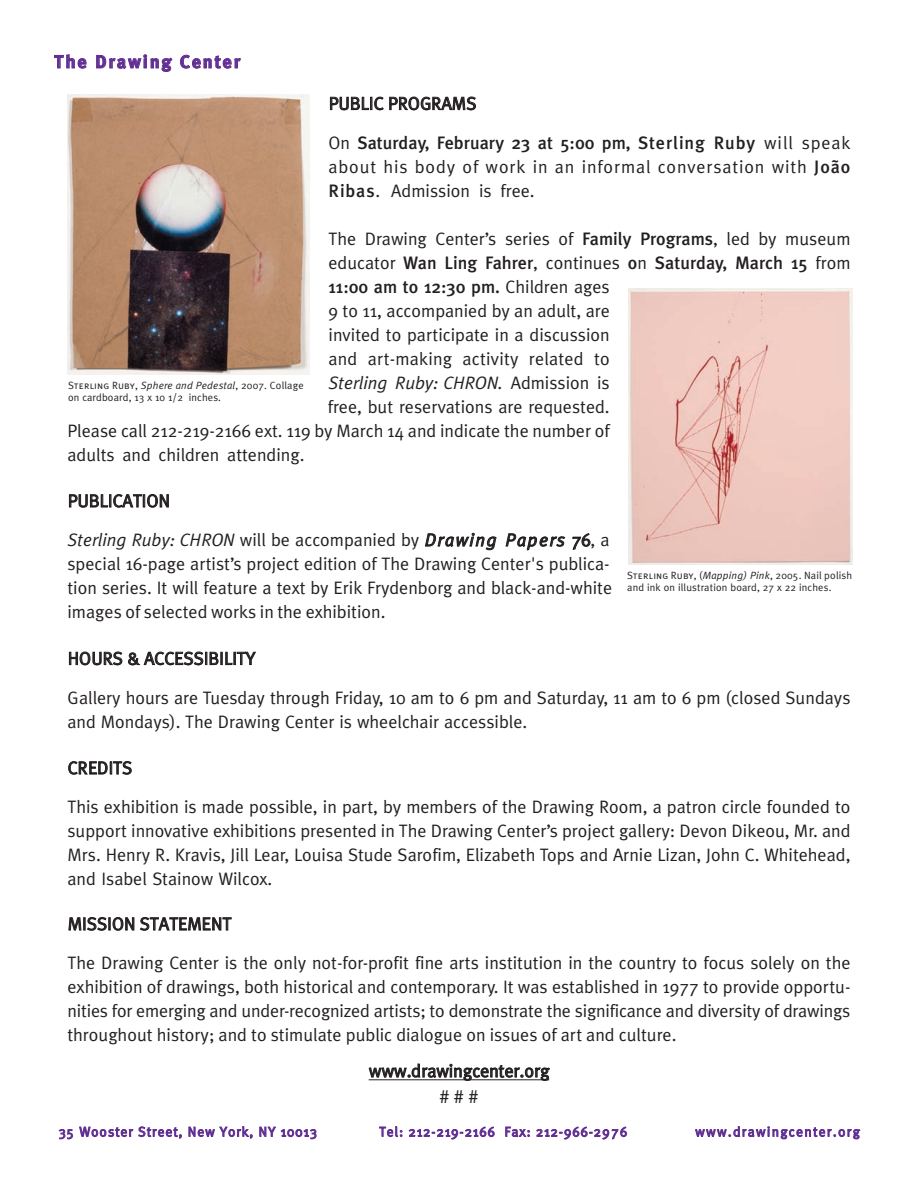
<style>
.page{position:relative;width:918px;height:1188px;background:#fff}
.page>*{position:absolute;margin:0;border:0;box-sizing:border-box;transform-origin:0 0}
.t1{font:18px/24px "Meta Plus Normal";color:#231f20}
.t2{font:500 18px/24px "Meta Plus";color:#231f20}
.t3{font:18px/24px "Meta Plus Normal";letter-spacing:.05em;color:#231f20}
.t4{font:italic 18px "Meta Plus Normal";color:#231f20}
.t5{font:700 18px "Meta Plus";letter-spacing:.11em;color:#622f92}
.t6{font:13.5px "Meta Plus Normal";letter-spacing:.075em;color:#622f92}
.t7{font:13.5px "Meta Plus Normal";letter-spacing:.11em;color:#622f92}
.t8{font:10.5px/12px "Meta Plus Normal";letter-spacing:.015em;color:#231f20}
.s1{font-family:"Meta Plus Normal";font-weight:400}
.s2{font-family:"Meta Plus";font-weight:500}
.s3{font-style:normal}
.s4{font-style:italic}
.s5{font-family:"Meta Plus Normal Caps"}
</style>
<div class="page">
<hr style="left:369px;top:1080px;width:180px;height:1px;background:#231f20">
<div style="left:625px;top:288px;width:229px;height:277px;background:linear-gradient(to bottom,#fff,#fff)"></div>
<img style="left:629px;top:288px;width:223px;height:277px">
<img style="left:68px;top:94px;width:241px;height:281px">
<p class="t5" style="left:54px;top:51px;width:187px">The Drawing Center</p>
<p class="t1" style="left:329px;top:91px;width:149px">PUBLIC PROGRAMS</p>
<p class="t2" style="left:328px;top:131px;width:524px"><span class="s1">On</span> Saturday, February 23 at 5:00 pm, Sterling Ruby <span class="s1">will speak</span></p>
<p class="t3" style="left:328px;top:155px;width:524px">about his body of work in an informal conversation with <span class="s2">João<br>Ribas</span>. Admission is free.</p>
<p class="t1" style="left:328px;top:227px;width:524px">The Drawing Center’s series of <span class="s2">Family Programs</span>, led by museum</p>
<p class="t2" style="left:328px;top:251px;width:524px"><span class="s1">educator</span> Wan Ling Fahrer<span class="s1">, continues</span> o<span class="s1">n</span> Saturday, March 15 <span class="s1">from<br></span>11:00 am to 12:30 pm. <span class="s1">Children ages</span></p>
<p class="t1" style="left:329px;top:299px;width:283px">9 to 11, accompanied by an adult, are</p>
<p class="t1" style="left:329px;top:322px;width:283px">invited to participate in a discussion</p>
<p class="t1" style="left:329px;top:346px;width:283px">and art-making activity related to</p>
<p class="t4" style="left:329px;top:372px;width:283px">Sterling Ruby: CHRON. <span class="s3">Admission is</span></p>
<p class="t1" style="left:328px;top:394px;width:284px">free, but reservations are requested.</p>
<p class="t1" style="left:68px;top:418px;width:544px">Please call 212-219-2166 ext. 119 by March 14 and indicate the number of</p>
<p class="t1" style="left:68px;top:442px;width:238px">adults and children attending.</p>
<p class="t1" style="left:68px;top:481px;width:544px;line-height:39.2px">PUBLICATION<br><span class="s4">Sterling Ruby: CHRON</span> will be accompanied by <span class="s4">Drawing Papers</span> 76, a</p>
<p class="t1" style="left:68px;top:552px;width:546px">special 16-page artist’s project edition of The Drawing Center's publica&shy;tion series. It will feature a text by Erik Frydenborg and black-and-white images of selected works in the exhibition.</p>
<p class="t1" style="left:67px;top:639px;width:785px;line-height:39.2px">HOURS &amp; ACCESSIBILITY<br>Gallery hours are Tuesday through Friday, 10 am to 6 pm and Saturday, 11 am to 6 pm (closed Sundays</p>
<p class="t1" style="left:68px;top:710px;width:461px">and Mondays). The Drawing Center is wheelchair accessible.</p>
<p class="t1" style="left:68px;top:748px;width:785px;line-height:39.2px">CREDITS<br>This exhibition is made possible, in part, by members of the Drawing Room, a patron circle founded to</p>
<p class="t1" style="left:68px;top:819px;width:785px;text-align:justify">support innovative exhibitions presented in The Drawing Center’s project gallery: Devon Dikeou, Mr. and Mrs. Henry R. Kravis, Jill Lear, Louisa Stude Sarofim, Elizabeth Tops and Arnie Lizan, John C. Whitehead, and Isabel Stainow Wilcox.</p>
<p class="t1" style="left:67px;top:904px;width:785px;line-height:39.2px">MISSION STATEMENT<br>The Drawing Center is the only not-for-profit fine arts institution in the country to focus solely on the</p>
<p class="t1" style="left:68px;top:975px;width:784px;text-align:justify">exhibition of drawings, both historical and contemporary. It was established in 1977 to provide opportu&shy;nities for emerging and under-recognized artists; to demonstrate the significance and diversity of drawings throughout history; and to stimulate public dialogue on issues of art and culture.</p>
<p class="t1" style="left:369px;top:1058px;width:182px;line-height:25.7px;text-align:center">www.drawingcenter.org # # #</p>
<p class="t8" style="left:68px;top:380px;width:237px"><span class="s5">Sterling Ruby</span>, <span class="s4">Sphere and Pedestal</span>, 2007. Collage on cardboard, 13 x 10 1/2 inches.</p>
<p class="t8" style="left:627px;top:569px;width:227px"><span class="s5">Sterling Ruby</span>, (<span class="s4">Mapping) Pink</span>, 2005. Nail polish and ink on illustration board, 27 x 22 inches.</p>
<p class="t6" style="left:59px;top:1124px;width:260px">35 Wooster Street, New York, NY 10013</p>
<p class="t6" style="left:379px;top:1124px;width:249px">Tel: 212-219-2166 Fax: 212-966-2976</p>
<p class="t7" style="left:695px;top:1124px;width:166px">www.drawingcenter.org</p>
</div>
